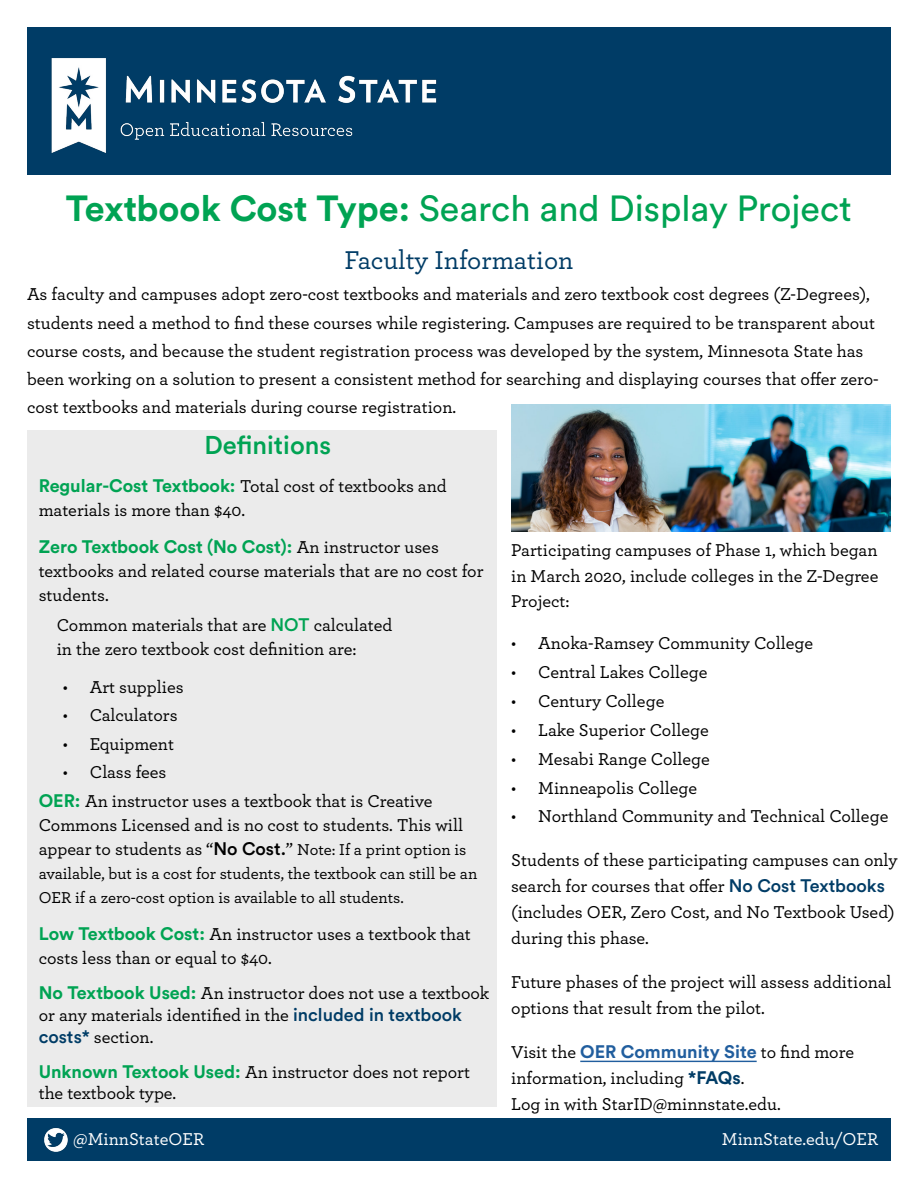
<style>
.page{position:relative;width:918px;height:1188px;background:#fff}
.page>*{position:absolute;margin:0;border:0;box-sizing:border-box;transform-origin:0 0}
.t1{font:36px "Circular Std";color:#00a353}
.t2{font:500 27px "Archer Pro";color:#003c66}
.t3{font:500 25.5px "Circular Std";color:#00a353}
.t4{font:500 18px/26px "Archer Pro";color:#000}
.t5{font:500 18px "Archer Pro";color:#fff}
.t6{font:500 16.5px/24px "Archer Pro";color:#000}
.s1{font-weight:700}
.s2{font-family:"Circular Std";font-weight:700;color:#00a353}
.s3{font-family:"Circular Std";color:#00a353}
.s4{font-size:18px}
.s5{font-family:"Circular Std";font-size:18px}
.s6{font-family:"Circular Std";color:#003c66}
.s7{font-family:"Circular Std";font-weight:700;color:#215e9e}
.s8{font-family:"Circular Std";font-weight:700;color:#003c66}
</style>
<div class="page">
<div style="left:27px;top:27px;width:864px;height:148px;background:#003c66"></div>
<img style="left:51px;top:58px;width:386px;height:95px">
<div style="left:27px;top:1119px;width:864px;height:42px;background:#003c66"></div>
<img style="left:44px;top:1128px;width:24px;height:24px">
<hr style="left:580px;top:1061px;width:177px;height:1px;background:#215e9e">
<img style="left:511px;top:404px;width:380px;height:128px">
<div style="left:27px;top:430px;width:470px;height:677px;background:#ebebeb"></div>
<p class="t1" style="left:66px;top:186px;width:788px"><span class="s1">Textbook Cost Type:</span> Search and Display Project</p>
<p class="t2" style="left:345px;top:240px;width:230px">Faculty Information</p>
<p class="t4" style="left:27px;top:279px;width:853px;line-height:28.3px">As faculty and campuses adopt zero-cost textbooks and materials and zero textbook cost degrees (Z-Degrees), students need a method to find these courses while registering. Campuses are required to be transparent about course costs, and because the student registration process was developed by the system, Minnesota State has been working on a solution to present a consistent method for searching and displaying courses that offer zero&shy;cost textbooks and materials during course registration.</p>
<p class="t3" style="left:204px;top:429px;width:128px">Definitions</p>
<p class="t4" style="left:39px;top:473px;width:410px;line-height:24px"><span class="s2">Regular-Cost Textbook:</span> Total cost of textbooks and materials is more than $40.</p>
<p class="t4" style="left:39px;top:534px;width:446px;line-height:24px"><span class="s2">Zero Textbook Cost (No Cost):</span> An instructor uses textbooks and related course materials that are no cost for students.</p>
<p class="t4" style="left:57px;top:612px;width:337px;line-height:24px">Common materials that are <span class="s3">NOT</span> calculated in the zero textbook cost definition are:</p>
<p class="t4" style="left:63px;top:673px;width:123px">• Art supplies</p>
<p class="t4" style="left:63px;top:701px;width:116px">• Calculators</p>
<p class="t4" style="left:63px;top:730px;width:113px">• Equipment</p>
<p class="t4" style="left:63px;top:758px;width:105px">• Class fees</p>
<p class="t4" style="left:39px;top:788px;width:426px;line-height:24px"><span class="s2">OER:</span> An instructor uses a textbook that is Creative<br>Commons Licensed and is no cost to students. This will</p>
<p class="t6" style="left:39px;top:836px;width:440px"><span class="s4">appear to students as “</span><span class="s5">No Cost.</span><span class="s4">”</span> Note: If a print option is available, but is a cost for students, the textbook can still be an<br>OER if a zero-cost option is available to all students.</p>
<p class="t4" style="left:39px;top:921px;width:434px;line-height:24px"><span class="s2">Low Textbook Cost:</span> An instructor uses a textbook that costs less than or equal to $40.</p>
<p class="t4" style="left:39px;top:982px;width:452px;line-height:21.6px"><span class="s2">No Textbook Used:</span> An instructor does not use a textbook or any materials identified in the <span class="s6">included in textbook costs*</span> section.</p>
<p class="t4" style="left:39px;top:1060px;width:433px;line-height:21.6px"><span class="s2">Unknown Textook Used:</span> An instructor does not report the textbook type.</p>
<p class="t4" style="left:511px;top:536px;width:369px;text-align:justify">Participating campuses of Phase 1, which began in March 2020, include colleges in the Z-Degree Project:</p>
<p class="t4" style="left:511px;top:629px;width:304px">• Anoka-Ramsey Community College</p>
<p class="t4" style="left:511px;top:658px;width:198px">• Central Lakes College</p>
<p class="t4" style="left:511px;top:687px;width:155px">• Century College</p>
<p class="t4" style="left:511px;top:716px;width:199px">• Lake Superior College</p>
<p class="t4" style="left:511px;top:745px;width:200px">• Mesabi Range College</p>
<p class="t4" style="left:511px;top:774px;width:187px">• Minneapolis College</p>
<p class="t4" style="left:511px;top:803px;width:379px">• Northland Community and Technical College</p>
<p class="t4" style="left:511px;top:846px;width:388px">Students of these participating campuses can only search for courses that offer <span class="s6">No Cost Textbooks </span>(includes OER, Zero Cost, and No Textbook Used) during this phase.</p>
<p class="t4" style="left:511px;top:968px;width:382px">Future phases of the project will assess additional options that result from the pilot.</p>
<p class="t4" style="left:511px;top:1038px;width:344px">Visit the <span class="s7">OER Community Site</span> to find more information, including <span class="s8">*FAQs</span>.<br>Log in with StarID@minnstate.edu.</p>
<p class="t5" style="left:73px;top:1126px;width:132px">@MinnStateOER</p>
<p class="t5" style="left:722px;top:1126px;width:158px">MinnState.edu/OER</p>
</div>
